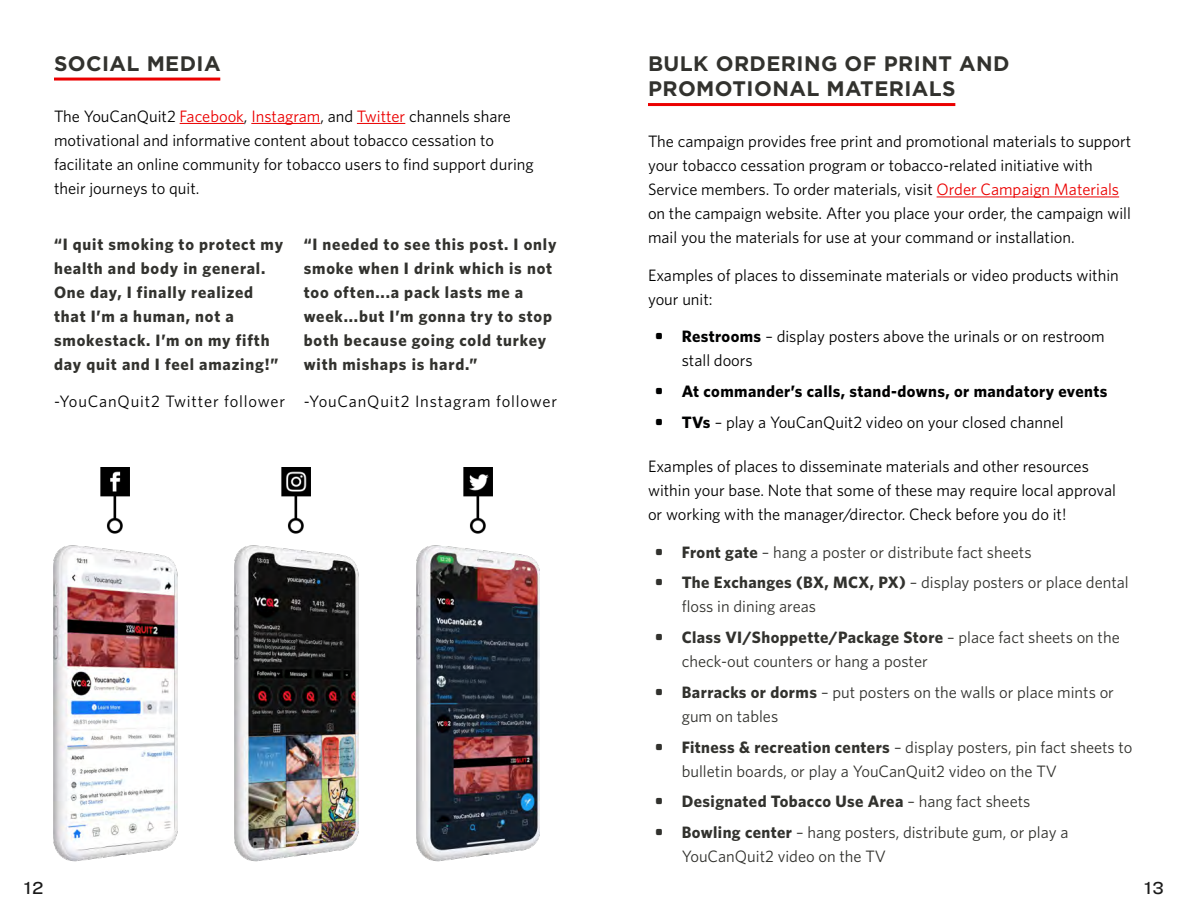
<style>
.page{position:relative;width:1188px;height:918px;background:#fff}
.page>*{position:absolute;margin:0;border:0;box-sizing:border-box;transform-origin:0 0}
.t1{font:700 21px/25.5px "Gotham";letter-spacing:.02em;color:#32322e}
.t2{font:500 18px "Ringside";color:#1a1a1a}
.t3{font:16.5px/24px "Whitney";color:#000101}
.t4{font:16.5px/24px "Whitney";color:#32322e}
.t5{font:700 16.5px/24px "Whitney";letter-spacing:.05em;color:#32322e}
.t6{font:16.5px "Whitney";letter-spacing:.05em;color:#000101}
.t7{font:700 16.5px "Whitney";letter-spacing:.025em;color:#000101}
.t8{font:700 16.5px "Whitney";letter-spacing:.025em;color:#32322e}
.s1{color:#eb0000}
.s2{font-family:"Forza";font-weight:900}
.s3{font-weight:700}
.s4{font-weight:400}
</style>
<div class="page">
<hr style="left:648px;top:103px;width:307px;height:3px;background:#eb0000">
<hr style="left:937px;top:197px;width:182px;height:1px;background:#eb0000">
<hr style="left:54px;top:78px;width:166px;height:3px;background:#eb0000">
<hr style="left:180px;top:123px;width:64px;height:1px;background:#eb0000">
<hr style="left:251px;top:123px;width:69px;height:1px;background:#eb0000">
<hr style="left:357px;top:123px;width:48px;height:1px;background:#eb0000">
<img style="left:53px;top:468px;width:124px;height:394px">
<img style="left:235px;top:468px;width:124px;height:394px">
<img style="left:416px;top:468px;width:124px;height:394px">
<h1 class="t1" style="left:54px;top:50px;width:168px">SOCIAL MEDIA</h1>
<p class="t3" style="left:54px;top:104px;width:481px">The YouCanQuit2 <span class="s1">Facebook</span>, <span class="s1">Instagram</span>, and <span class="s1">Twitter</span> channels share motivational and informative content about tobacco cessation to facilitate an online community for tobacco users to find support during their journeys to quit.</p>
<p class="t5" style="left:54px;top:231px;width:231px">“I quit smoking to protect my health and body in general.<br>One day, I finally realized that I’m a human, not a smokestack. I’m on my fifth day quit and I feel amazing!”</p>
<p class="t6" style="left:54px;top:390px;width:233px">-YouCanQuit2 Twitter follower</p>
<p class="t5" style="left:304px;top:232px;width:254px">“I needed to see this post. I only smoke when I drink which is not too often...a pack lasts me a week...but I’m gonna try to stop both because going cold turkey with mishaps is hard.”</p>
<p class="t6" style="left:304px;top:390px;width:255px">-YouCanQuit2 Instagram follower</p>
<p class="t2" style="left:24px;top:875px;width:21px">12</p>
<h1 class="t1" style="left:648px;top:50px;width:363px">BULK ORDERING OF PRINT AND<br>PROMOTIONAL MATERIALS</h1>
<p class="t3" style="left:648px;top:129px;width:485px">The campaign provides free print and promotional materials to support your tobacco cessation program or tobacco-related initiative with Service members. To order materials, visit <span class="s1">Order Campaign Materials </span>on the campaign website. After you place your order, the campaign will mail you the materials for use at your command or installation.</p>
<p class="t3" style="left:648px;top:263px;width:472px">Examples of places to disseminate materials or video products within your unit:</p>
<p class="t3" style="left:682px;top:324px;width:425px;text-indent:-27px"><span class="s2">•</span> <span class="s3">Restrooms</span> – display posters above the urinals or on restroom stall doors</p>
<p class="t7" style="left:655px;top:380px;width:454px"><span class="s2">•</span> At commander’s calls, stand-downs, or mandatory events</p>
<p class="t3" style="left:655px;top:410px;width:410px"><span class="s2">•</span> <span class="s3">TVs</span> – play a YouCanQuit2 video on your closed channel</p>
<p class="t3" style="left:648px;top:454px;width:470px">Examples of places to disseminate materials and other resources within your base. Note that some of these may require local approval or working with the manager/director. Check before you do it!</p>
<p class="t4" style="left:655px;top:540px;width:378px"><span class="s2">•</span> <span class="s3">Front gate</span> – hang a poster or distribute fact sheets</p>
<p class="t4" style="left:682px;top:570px;width:449px;text-indent:-27px"><span class="s2">•</span> <span class="s3">The Exchanges (BX, MCX, PX)</span> – display posters or place dental floss in dining areas</p>
<p class="t4" style="left:682px;top:625px;width:440px;text-indent:-27px"><span class="s2">•</span> <span class="s3">Class VI/Shoppette/Package Store</span> – place fact sheets on the check-out counters or hang a poster</p>
<p class="t4" style="left:682px;top:680px;width:434px;text-indent:-27px"><span class="s2">•</span> <span class="s3">Barracks or dorms</span> – put posters on the walls or place mints or gum on tables</p>
<p class="t4" style="left:682px;top:735px;width:452px;text-indent:-27px"><span class="s2">•</span> <span class="s3">Fitness &amp; recreation centers</span> – display posters, pin fact sheets to bulletin boards, or play a YouCanQuit2 video on the TV</p>
<p class="t8" style="left:655px;top:791px;width:377px"><span class="s2">•</span> Designated Tobacco Use Area <span class="s4">– hang fact sheets</span></p>
<p class="t4" style="left:682px;top:820px;width:388px;text-indent:-27px"><span class="s2">•</span> <span class="s3">Bowling center</span> – hang posters, distribute gum, or play a<br>YouCanQuit2 video on the TV</p>
<p class="t2" style="left:1144px;top:875px;width:21px">13</p>
</div>
